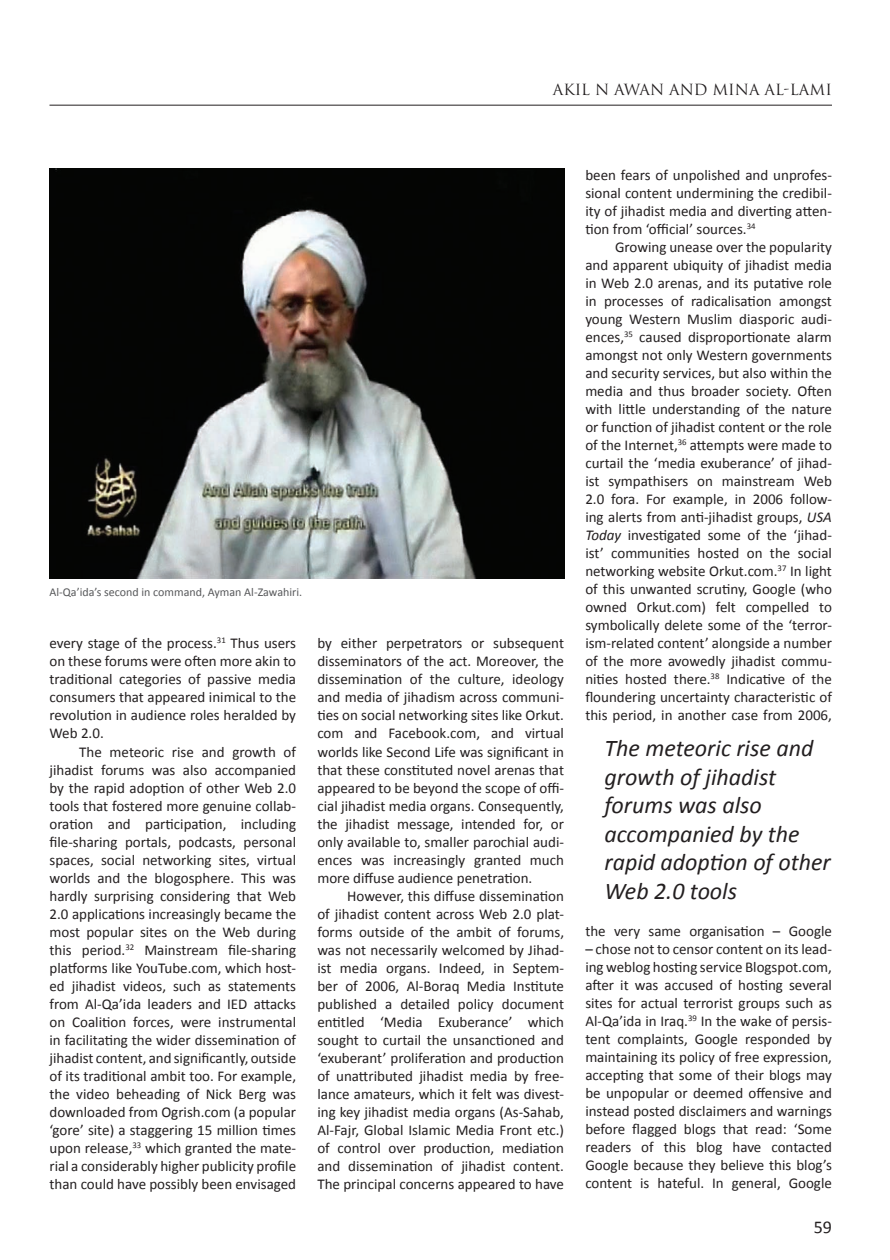
<style>
.page{position:relative;width:890px;height:1260px;background:#fff}
.page>*{position:absolute;margin:0;border:0;box-sizing:border-box;transform-origin:0 0}
.t1{font:italic 24px/28.5px "Calibri";color:#231f20}
.t2{font:18px "Calibri";color:#231f20}
.t3{font:15px/18px "Calibri";color:#231f20;text-align:justify}
.t4{font:15px "Trajan";color:#231f20}
.t5{font:12px "Calibri";color:#57585a}
.s1{font-style:italic}
</style>
<div class="page">
<img style="left:49px;top:169px;width:515px;height:409px">
<hr style="left:49px;top:105px;width:783px;height:1px;background:#231f20">
<p class="t4" style="left:553px;top:81px;width:281px">AKIL N AWAN AND MINA AL-LAMI</p>
<p class="t5" style="left:49px;top:585px;width:254px">Al-Qa’ida’s second in command, Ayman Al-Zawahiri.</p>
<p class="t3" style="left:49px;top:634px;width:248px">every stage of the process.<sup>31</sup> Thus users on these forums were often more akin to traditional categories of passive media consumers that appeared inimical to the revolution in audience roles heralded by Web 2.0.</p>
<p class="t3" style="left:49px;top:742px;width:248px;text-indent:30px">The meteoric rise and growth of jihadist forums was also accompanied by the rapid adoption of other Web 2.0 tools that fostered more genuine collab&shy;oration and participation, including file-sharing portals, podcasts, personal spaces, social networking sites, virtual worlds and the blogosphere. This was hardly surprising considering that Web 2.0 applications increasingly became the most popular sites on the Web during this period.<sup>32</sup> Mainstream file-sharing platforms like YouTube.com, which host&shy;ed jihadist videos, such as statements from Al-Qa’ida leaders and IED attacks on Coalition forces, were instrumental in facilitating the wider dissemination of jihadist content, and significantly, outside of its traditional ambit too. For example, the video beheading of Nick Berg was downloaded from Ogrish.com (a popular ‘gore’ site) a staggering 15 million times upon release,<sup>33</sup> which granted the mate&shy;rial a considerably higher publicity profile than could have possibly been envisaged</p>
<p class="t3" style="left:317px;top:634px;width:248px">by either perpetrators or subsequent disseminators of the act. Moreover, the dissemination of the culture, ideology and media of jihadism across communi&shy;ties on social networking sites like Orkut. com and Facebook.com, and virtual worlds like Second Life was significant in that these constituted novel arenas that appeared to be beyond the scope of offi&shy;cial jihadist media organs. Consequently, the jihadist message, intended for, or only available to, smaller parochial audi&shy;ences was increasingly granted much more diffuse audience penetration.</p>
<p class="t3" style="left:317px;top:886px;width:248px;text-indent:30px">However, this diffuse dissemination of jihadist content across Web 2.0 plat&shy;forms outside of the ambit of forums, was not necessarily welcomed by Jihad&shy;ist media organs. Indeed, in Septem&shy;ber of 2006, Al-Boraq Media Institute published a detailed policy document entitled ‘Media Exuberance’ which sought to curtail the unsanctioned and ‘exuberant’ proliferation and production of unattributed jihadist media by free&shy;lance amateurs, which it felt was divest&shy;ing key jihadist media organs (As-Sahab, Al-Fajr, Global Islamic Media Front etc.) of control over production, mediation and dissemination of jihadist content.<br>The principal concerns appeared to have</p>
<p class="t3" style="left:585px;top:165px;width:248px">been fears of unpolished and unprofes&shy;sional content undermining the credibil&shy;ity of jihadist media and diverting atten&shy;tion from ‘official’ sources.<sup>34</sup></p>
<p class="t3" style="left:585px;top:237px;width:248px;text-indent:30px">Growing unease over the popularity and apparent ubiquity of jihadist media in Web 2.0 arenas, and its putative role in processes of radicalisation amongst young Western Muslim diasporic audi&shy;ences,<sup>35</sup> caused disproportionate alarm amongst not only Western governments and security services, but also within the media and thus broader society. Often with little understanding of the nature or function of jihadist content or the role of the Internet,<sup>36</sup> attempts were made to curtail the ‘media exuberance’ of jihad&shy;ist sympathisers on mainstream Web 2.0 fora. For example, in 2006 follow&shy;ing alerts from anti-jihadist groups, <span class="s1">USA Today</span> investigated some of the ‘jihad&shy;ist’ communities hosted on the social networking website Orkut.com.<sup>37</sup> In light of this unwanted scrutiny, Google (who owned Orkut.com) felt compelled to symbolically delete some of the ‘terror&shy;ism-related content’ alongside a number of the more avowedly jihadist commu&shy;nities hosted there.<sup>38</sup> Indicative of the floundering uncertainty characteristic of this period, in another case from 2006,</p>
<h1 class="t1" style="left:604px;top:733px;width:228px">The meteoric rise and growth of jihadist forums was also accompanied by the rapid adoption of other<br>Web 2.0 tools</h1>
<p class="t3" style="left:585px;top:921px;width:248px">the very same organisation – Google</p>
<p class="t3" style="left:585px;top:939px;width:248px">– chose not to censor content on its lead&shy;ing weblog hosting service Blogspot.com, after it was accused of hosting several sites for actual terrorist groups such as Al-Qa’ida in Iraq.<sup>39</sup> In the wake of persis&shy;tent complaints, Google responded by maintaining its policy of free expression, accepting that some of their blogs may be unpopular or deemed offensive and instead posted disclaimers and warnings before flagged blogs that read: ‘Some readers of this blog have contacted Google because they believe this blog’s content is hateful. In general, Google</p>
<p class="t2" style="left:814px;top:1215px;width:20px">59</p>
</div>
